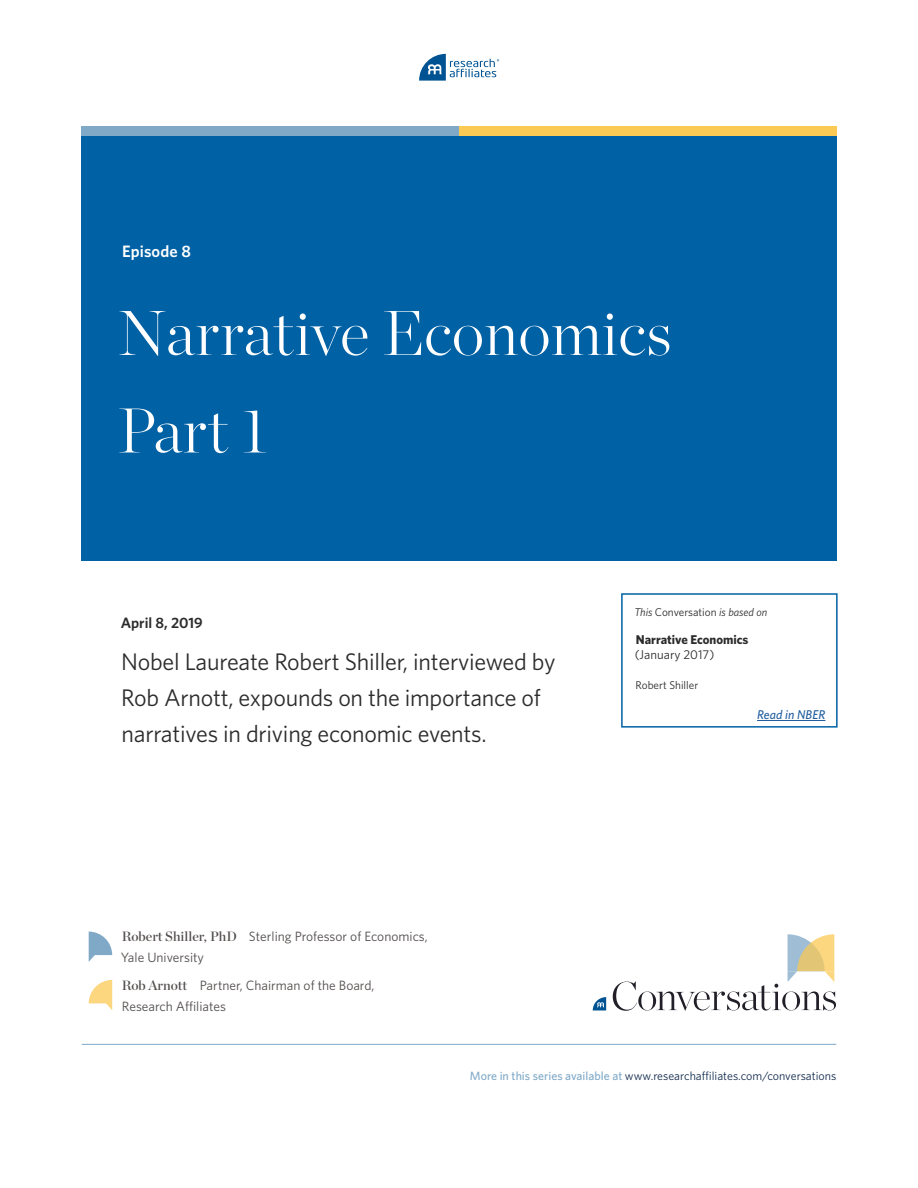
<style>
.page{position:relative;width:918px;height:1188px;background:#fff}
.page>*{position:absolute;margin:0;border:0;box-sizing:border-box;transform-origin:0 0}
.t1{font:200 63px/97.5px "Chronicle Display";letter-spacing:.005em;color:#fff}
.t2{font:24px/36px "Whitney";letter-spacing:-.01em;color:#2c2b2b}
.t3{font:600 16.5px "Whitney";letter-spacing:.005em;color:#fff}
.t4{font:600 15px "Whitney";color:#2c2b2b}
.t5{font:13.5px/21px "Whitney";color:#514d4c}
.t6{font:700 12.75px "Whitney";color:#2c2b2b}
.t7{font:12.75px "Whitney";color:#2c2b2b}
.t8{font:italic 500 12.75px "Whitney";letter-spacing:.005em;color:#215e9e}
.t9{font:12px "Whitney";color:#152d4e}
.t10{font:italic 11.25px "Whitney";color:#2c2b2b}
.t11{font:11.25px "Whitney";color:#2c2b2b}
.s1{font-family:"Chronicle Display Semi"}
.s2{font-style:normal}
.s3{font-weight:500;color:#80a9c8}
</style>
<div class="page">
<svg style="left:419px;top:54px;width:80px;height:27px"></svg>
<svg style="left:593px;top:997px;width:13px;height:13px"></svg>
<svg style="left:613px;top:934px;width:223px;height:77px"></svg>
<svg style="left:89px;top:932px;width:23px;height:30px"></svg>
<svg style="left:89px;top:980px;width:23px;height:30px"></svg>
<hr style="left:82px;top:1044px;width:754px;height:1px;background:#80a9c8">
<div style="left:621px;top:593px;width:217px;height:135px;border:2px solid #0061a5"></div>
<hr style="left:757px;top:720px;width:68px;height:1px;background:#215e9e">
<div style="left:81px;top:128px;width:756px;height:432px;background:#0061a5"></div>
<div style="left:81px;top:127px;width:378px;height:9px;background:#80a9c8"></div>
<div style="left:459px;top:127px;width:378px;height:9px;background:#fbca55"></div>
<p class="t3" style="left:122px;top:241px;width:70px">Episode 8</p>
<h1 class="t1" style="left:118px;top:279px;width:555px">Narrative Economics<br>Part 1</h1>
<p class="t4" style="left:121px;top:612px;width:84px">April 8, 2019</p>
<h2 class="t2" style="left:121px;top:643px;width:436px">Nobel Laureate Robert Shiller, interviewed by<br>Rob Arnott, expounds on the importance of narratives in driving economic events.</h2>
<p class="t5" style="left:121px;top:926px;width:308px"><span class="s1">Robert Shiller, PhD</span> Sterling Professor of Economics,<br>Yale University</p>
<p class="t5" style="left:122px;top:974px;width:254px"><span class="s1">Rob Arnott</span> Partner, Chairman of the Board,<br>Research Affiliates</p>
<p class="t10" style="left:634px;top:604px;width:135px">This <span class="s2">Conversation</span> is based on</p>
<p class="t6" style="left:636px;top:631px;width:114px">Narrative Economics</p>
<p class="t7" style="left:635px;top:646px;width:81px">(January 2017)</p>
<p class="t11" style="left:636px;top:678px;width:64px">Robert Shiller</p>
<p class="t8" style="left:757px;top:706px;width:70px">Read in NBER</p>
<p class="t9" style="left:470px;top:1068px;width:368px"><span class="s3">More in this series available at</span> www.researchaffiliates.com/conversations</p>
</div>
